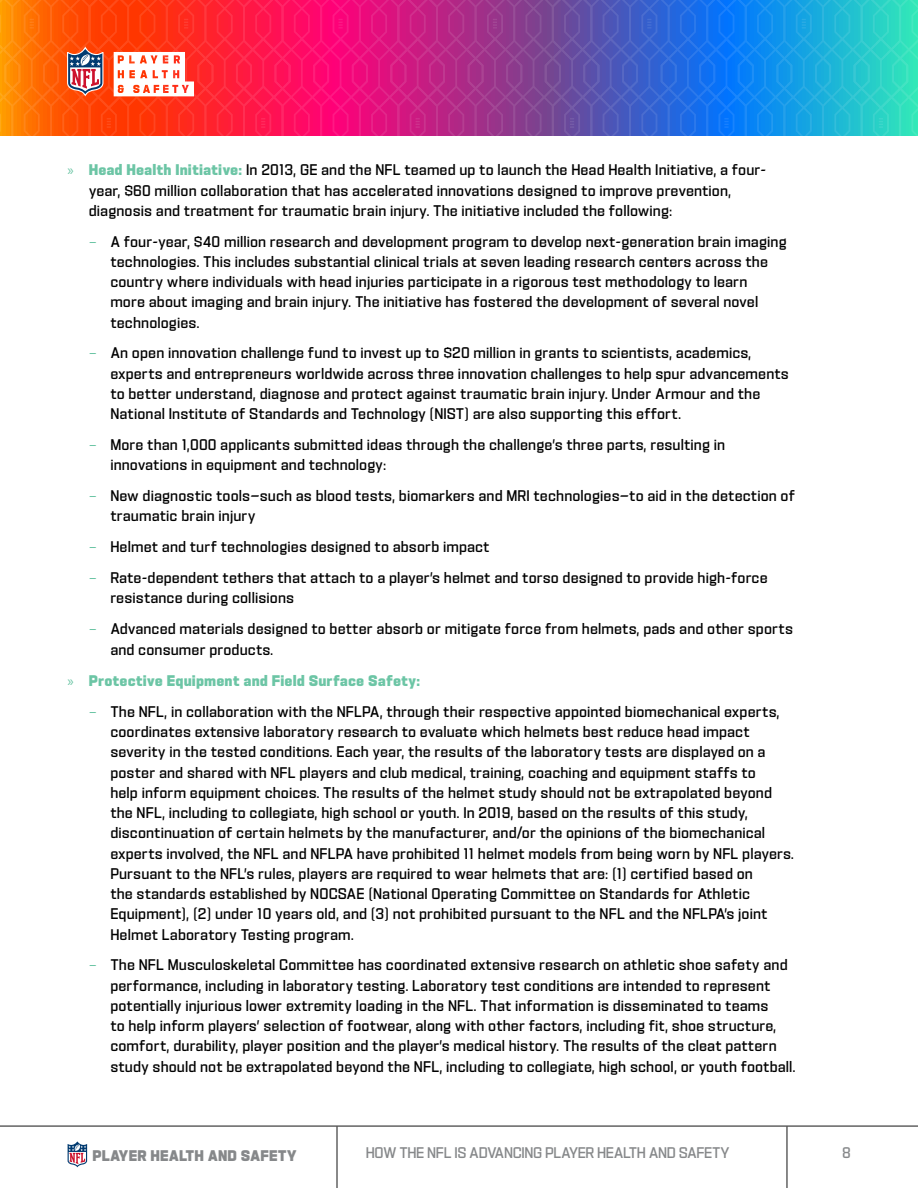
<style>
.page{position:relative;width:918px;height:1188px;background:#fff}
.page>*{position:absolute;margin:0;border:0;box-sizing:border-box;transform-origin:0 0}
.t1{font:15px/20.2px "All Pro Display C";letter-spacing:.05em;color:#000}
.t2{font:15px "All Pro Display C";letter-spacing:.02em;color:#86888a}
.t3{font:700 15px "All Pro Display C";letter-spacing:.05em;color:#6cc5a5}
.t4{font:700 15px "All Pro Display C";letter-spacing:.05em;color:#86888a}
.s1{font-family:"Myriad Pro";color:#6cc5a5}
.s2{font-weight:700;color:#6cc5a5}
.s3{font-family:"Endzone Sans";font-weight:300;color:#6cc5a5}
.s4{font-family:"Myriad Pro";font-weight:400}
</style>
<div class="page">
<hr style="left:0;top:1125px;width:918px;height:2px;background:#616161">
<hr style="left:786px;top:1126px;width:2px;height:62px;background:#616161">
<hr style="left:336px;top:1126px;width:2px;height:62px;background:#616161">
<hr style="left:917px;top:1126px;width:1px;height:62px;background:#616161">
<svg style="left:0;top:0;width:918px;height:136px;background:#965587"></svg>
<svg style="left:67px;top:46px;width:36px;height:50px"></svg>
<svg style="left:114px;top:52px;width:80px;height:44px"></svg>
<svg style="left:67px;top:1141px;width:21px;height:27px"></svg>
<p class="t1" style="left:89px;top:160px;width:678px;text-indent:-22px"><span class="s1">»</span> <span class="s2">Head Health Initiative:</span> In 2013, GE and the NFL teamed up to launch the Head Health Initiative, a four&shy;year, $60 million collaboration that has accelerated innovations designed to improve prevention, diagnosis and treatment for traumatic brain injury. The initiative included the following:</p>
<p class="t1" style="left:111px;top:231px;width:677px;text-indent:-22px"><span class="s3">–</span> A four-year, $40 million research and development program to develop next-generation brain imaging technologies. This includes substantial clinical trials at seven leading research centers across the country where individuals with head injuries participate in a rigorous test methodology to learn<br>more about imaging and brain injury. The initiative has fostered the development of several novel technologies.</p>
<p class="t1" style="left:111px;top:343px;width:679px;text-indent:-22px"><span class="s3">–</span> An open innovation challenge fund to invest up to $20 million in grants to scientists, academics, experts and entrepreneurs worldwide across three innovation challenges to help spur advancements to better understand, diagnose and protect against traumatic brain injury. Under Armour and the National Institute of Standards and Technology (NIST) are also supporting this effort.</p>
<p class="t1" style="left:111px;top:435px;width:616px;text-indent:-22px"><span class="s3">–</span> More than 1,000 applicants submitted ideas through the challenge’s three parts, resulting in innovations in equipment and technology:</p>
<p class="t1" style="left:111px;top:486px;width:686px;text-indent:-22px"><span class="s3">–</span> New diagnostic tools—such as blood tests, biomarkers and MRI technologies—to aid in the detection of traumatic brain injury</p>
<p class="t1" style="left:89px;top:537px;width:402px"><span class="s3">–</span> Helmet and turf technologies designed to absorb impact</p>
<p class="t1" style="left:111px;top:567px;width:658px;text-indent:-22px"><span class="s3">–</span> Rate-dependent tethers that attach to a player’s helmet and torso designed to provide high-force resistance during collisions</p>
<p class="t1" style="left:111px;top:618px;width:684px;line-height:21.6px;text-indent:-22px"><span class="s3">–</span> Advanced materials designed to better absorb or mitigate force from helmets, pads and other sports and consumer products.</p>
<p class="t3" style="left:68px;top:672px;width:354px"><span class="s4">»</span> Protective Equipment and Field Surface Safety:</p>
<p class="t1" style="left:111px;top:702px;width:685px;text-indent:-22px"><span class="s3">–</span> The NFL, in collaboration with the NFLPA, through their respective appointed biomechanical experts, coordinates extensive laboratory research to evaluate which helmets best reduce head impact severity in the tested conditions. Each year, the results of the laboratory tests are displayed on a poster and shared with NFL players and club medical, training, coaching and equipment staffs to<br>help inform equipment choices. The results of the helmet study should not be extrapolated beyond the NFL, including to collegiate, high school or youth. In 2019, based on the results of this study, discontinuation of certain helmets by the manufacturer, and/or the opinions of the biomechanical experts involved, the NFL and NFLPA have prohibited 11 helmet models from being worn by NFL players.<br>Pursuant to the NFL’s rules, players are required to wear helmets that are: (1) certified based on<br>the standards established by NOCSAE (National Operating Committee on Standards for Athletic Equipment), (2) under 10 years old, and (3) not prohibited pursuant to the NFL and the NFLPA’s joint Helmet Laboratory Testing program.</p>
<p class="t1" style="left:111px;top:955px;width:686px;text-indent:-22px"><span class="s3">–</span> The NFL Musculoskeletal Committee has coordinated extensive research on athletic shoe safety and performance, including in laboratory testing. Laboratory test conditions are intended to represent potentially injurious lower extremity loading in the NFL. That information is disseminated to teams<br>to help inform players’ selection of footwear, along with other factors, including fit, shoe structure, comfort, durability, player position and the player’s medical history. The results of the cleat pattern study should not be extrapolated beyond the NFL, including to collegiate, high school, or youth football.</p>
<p class="t4" style="left:93px;top:1147px;width:205px">PLAYER HEALTH AND SAFETY</p>
<p class="t2" style="left:366px;top:1144px;width:365px">HOW THE NFL IS ADVANCING PLAYER HEALTH AND SAFETY</p>
<p class="t2" style="left:842px;top:1144px;width:10px">8</p>
</div>
